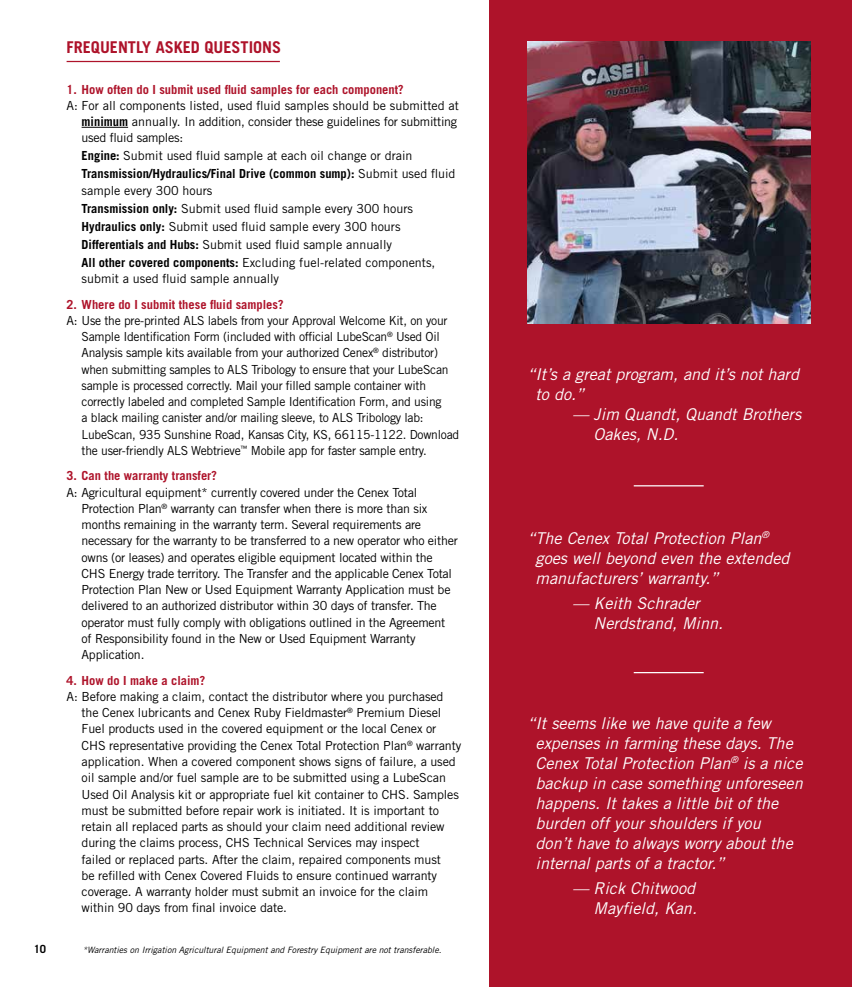
<style>
.page{position:relative;width:852px;height:987px;background:#fff}
.page>*{position:absolute;margin:0;border:0;box-sizing:border-box;transform-origin:0 0}
.t1{font:italic 16.25px/20px "Trade Gothic LT Std";color:#fff}
.t2{font:700 16.25px "Trade Gothic LT Std";color:#ae132a}
.t3{font:12.5px/16.2px "Trade Gothic LT Std";letter-spacing:-.02em;color:#000}
.t4{font:12.5px/18px "Trade Gothic LT Std";color:#000}
.t5{font:700 12.5px "Trade Gothic LT Std";color:#ae132a}
.t6{font:700 11.25px "Trade Gothic LT Std";color:#000}
.t7{font:italic 8.75px "Trade Gothic LT Std";color:#000}
.s1{font-weight:700}
</style>
<div class="page">
<div style="left:489px;top:0;width:363px;height:987px;background:#ae132a"></div>
<hr style="left:82px;top:127px;width:46px;height:1px;background:#000">
<hr style="left:67px;top:61px;width:213px;height:1px;background:#ae132a">
<hr style="left:634px;top:485px;width:70px;height:1px;background:#fff">
<hr style="left:634px;top:672px;width:70px;height:1px;background:#fff">
<img style="left:527px;top:42px;width:283px;height:281px">
<h1 class="t2" style="left:67px;top:37px;width:216px">FREQUENTLY ASKED QUESTIONS</h1>
<p class="t5" style="left:67px;top:81px;width:339px">1. How often do I submit used fluid samples for each component?</p>
<p class="t4" style="left:82px;top:97px;width:379px;line-height:16.2px;text-indent:-15px">A: For all components listed, used fluid samples should be submitted at <span class="s1">minimum</span> annually. In addition, consider these guidelines for submitting used fluid samples:</p>
<p class="t4" style="left:82px;top:147px;width:375px"><span class="s1">Engine:</span> Submit used fluid sample at each oil change or drain<br><span class="s1">Transmission/Hydraulics/Final Drive (common sump):</span> Submit used fluid</p>
<p class="t4" style="left:82px;top:181px;width:355px">sample every 300 hours<br><span class="s1">Transmission only:</span> Submit used fluid sample every 300 hours <span class="s1">Hydraulics only:</span> Submit used fluid sample every 300 hours <span class="s1">Differentials and Hubs:</span> Submit used fluid sample annually<br><span class="s1">All other covered components:</span> Excluding fuel-related components,</p>
<p class="t4" style="left:82px;top:269px;width:199px">submit a used fluid sample annually</p>
<p class="t5" style="left:67px;top:296px;width:219px">2. Where do I submit these fluid samples?</p>
<p class="t3" style="left:82px;top:312px;width:379px;text-indent:-15px">A: Use the pre-printed ALS labels from your Approval Welcome Kit, on your Sample Identification Form (included with official LubeScan<sup>®</sup> Used Oil Analysis sample kits available from your authorized Cenex<sup>®</sup> distributor) when submitting samples to ALS Tribology to ensure that your LubeScan sample is processed correctly. Mail your filled sample container with correctly labeled and completed Sample Identification Form, and using<br>a black mailing canister and/or mailing sleeve, to ALS Tribology lab:<br>LubeScan, 935 Sunshine Road, Kansas City, KS, 66115-1122. Download the user-friendly ALS Webtrieve<sup>™</sup> Mobile app for faster sample entry.</p>
<p class="t5" style="left:67px;top:468px;width:152px">3. Can the warranty transfer?</p>
<p class="t3" style="left:82px;top:484px;width:378px;text-indent:-15px">A: Agricultural equipment* currently covered under the Cenex Total Protection Plan<sup>®</sup> warranty can transfer when there is more than six months remaining in the warranty term. Several requirements are necessary for the warranty to be transferred to a new operator who either owns (or leases) and operates eligible equipment located within the CHS Energy trade territory. The Transfer and the applicable Cenex Total Protection Plan New or Used Equipment Warranty Application must be delivered to an authorized distributor within 30 days of transfer. The operator must fully comply with obligations outlined in the Agreement of Responsibility found in the New or Used Equipment Warranty Application.</p>
<p class="t5" style="left:67px;top:672px;width:140px">4. How do I make a claim?</p>
<p class="t3" style="left:82px;top:688px;width:381px;text-indent:-15px">A: Before making a claim, contact the distributor where you purchased the Cenex lubricants and Cenex Ruby Fieldmaster<sup>®</sup> Premium Diesel Fuel products used in the covered equipment or the local Cenex or CHS representative providing the Cenex Total Protection Plan<sup>®</sup> warranty application. When a covered component shows signs of failure, a used oil sample and/or fuel sample are to be submitted using a LubeScan Used Oil Analysis kit or appropriate fuel kit container to CHS. Samples must be submitted before repair work is initiated. It is important to retain all replaced parts as should your claim need additional review during the claims process, CHS Technical Services may inspect<br>failed or replaced parts. After the claim, repaired components must<br>be refilled with Cenex Covered Fluids to ensure continued warranty coverage. A warranty holder must submit an invoice for the claim within 90 days from final invoice date.</p>
<p class="t6" style="left:34px;top:942px;width:14px">10</p>
<p class="t7" style="left:83px;top:944px;width:360px">*Warranties on Irrigation Agricultural Equipment and Forestry Equipment are not transferable.</p>
<h1 class="t1" style="left:536px;top:364px;width:265px;text-indent:-8px">“It’s a great program, and it’s not hard to do.”</h1>
<h1 class="t1" style="left:594px;top:404px;width:209px;text-indent:-21px">— Jim Quandt, Quandt Brothers<br>Oakes, N.D.</h1>
<h1 class="t1" style="left:536px;top:528px;width:256px;text-indent:-8px">“The Cenex Total Protection Plan<sup>® </sup>goes well beyond even the extended manufacturers’ warranty.”</h1>
<h1 class="t1" style="left:594px;top:594px;width:131px;text-indent:-21px">— Keith Schrader<br>Nerdstrand, Minn.</h1>
<p class="t1" style="left:536px;top:713px;width:269px;text-indent:-8px">“It seems like we have quite a few expenses in farming these days. The Cenex Total Protection Plan<sup>®</sup> is a nice backup in case something unforeseen happens. It takes a little bit of the burden off your shoulders if you<br>don’t have to always worry about the internal parts of a tractor.”</p>
<h1 class="t1" style="left:572px;top:879px;width:126px;text-align:right">— Rick Chitwood<br>Mayfield, Kan.</h1>
</div>
